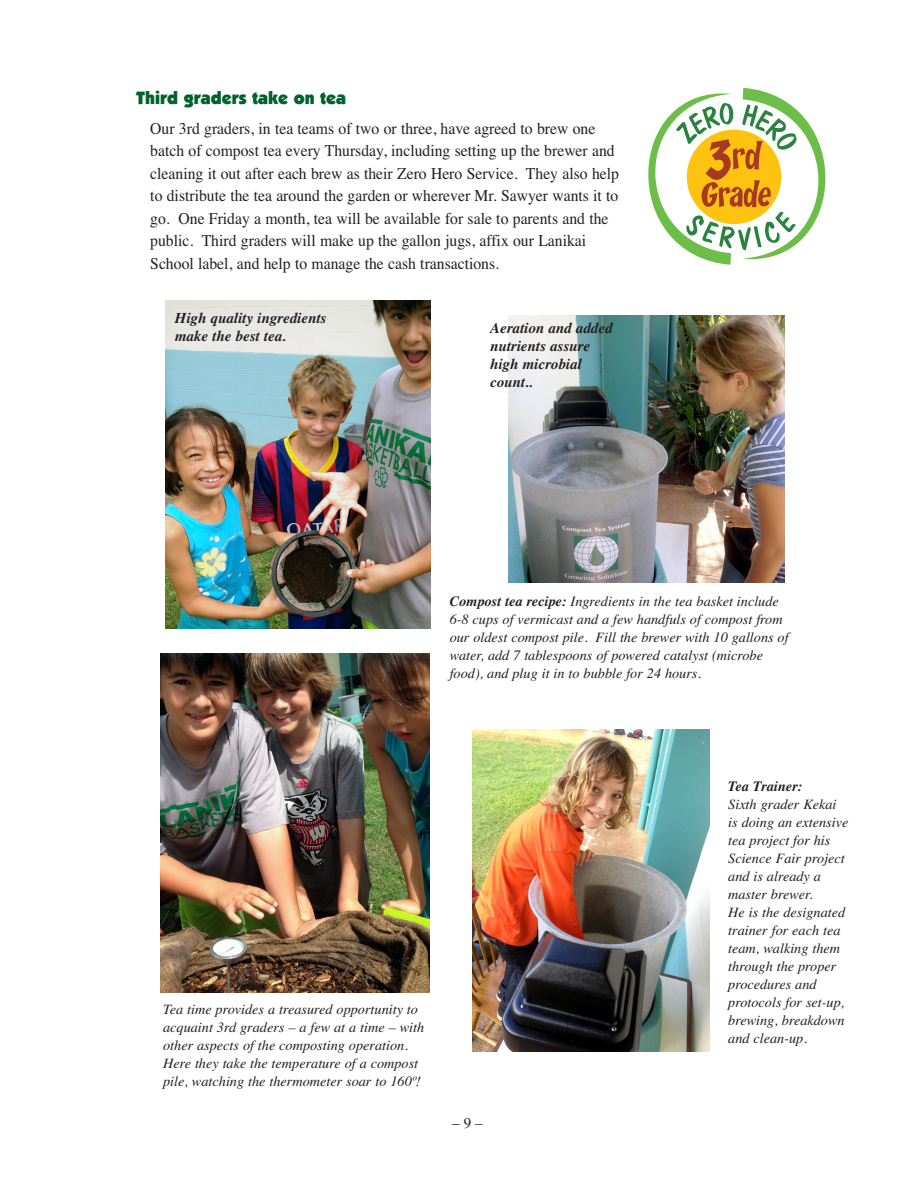
<style>
.page{position:relative;width:918px;height:1188px;background:#fff}
.page>*{position:absolute;margin:0;border:0;box-sizing:border-box;transform-origin:0 0}
.t1{font:900 18px "Itc Kabel";color:#00612b}
.t2{font:16.5px/22.5px "Times";color:#231f20;scale:.95 1}
.t3{font:italic 700 15px/18px "Times";color:#231f20}
.t4{font:15px "Times";color:#231f20}
.t5{font:italic 14.25px/18px "Times";color:#231f20}
.s1{font-weight:700}
</style>
<div class="page">
<img style="left:473px;top:730px;width:237px;height:322px">
<img style="left:165px;top:301px;width:266px;height:327px">
<svg style="left:648px;top:87px;width:178px;height:178px"></svg>
<img style="left:161px;top:653px;width:269px;height:339px">
<img style="left:508px;top:315px;width:276px;height:267px">
<p class="t1" style="left:136px;top:91px;width:212px">Third graders take on tea</p>
<p class="t2" style="left:150px;top:119px;width:495px">Our 3rd graders, in tea teams of two or three, have agreed to brew one batch of compost tea every Thursday, including setting up the brewer and cleaning it out after each brew as their Zero Hero Service. They also help to distribute the tea around the garden or wherever Mr. Sawyer wants it to go. One Friday a month, tea will be available for sale to parents and the public. Third graders will make up the gallon jugs, affix our Lanikai School label, and help to manage the cash transactions.</p>
<p class="t3" style="left:175px;top:311px;width:153px">High quality ingredients make the best tea.</p>
<p class="t3" style="left:490px;top:320px;width:124px">Aeration and added nutrients assure high microbial count..</p>
<p class="t5" style="left:450px;top:593px;width:341px"><span class="s1">Compost tea recipe:</span> Ingredients in the tea basket include 6-8 cups of vermicast and a few handfuls of compost from our oldest compost pile. Fill the brewer with 10 gallons of water, add 7 tablespoons of powered catalyst (microbe food), and plug it in to bubble for 24 hours.</p>
<p class="t5" style="left:163px;top:1001px;width:263px">Tea time provides a treasured opportunity to acquaint 3rd graders – a few at a time – with other aspects of the composting operation.<br>Here they take the temperature of a compost pile, watching the thermometer soar to 160º!</p>
<p class="t4" style="left:452px;top:1118px;width:32px">– 9 –</p>
<p class="t5" style="left:728px;top:779px;width:122px"><span class="s1">Tea Trainer:<br></span>Sixth grader Kekai is doing an extensive tea project for his<br>Science Fair project and is already a master brewer.<br>He is the designated trainer for each tea team, walking them through the proper procedures and protocols for set-up, brewing, breakdown and clean-up.</p>
</div>
